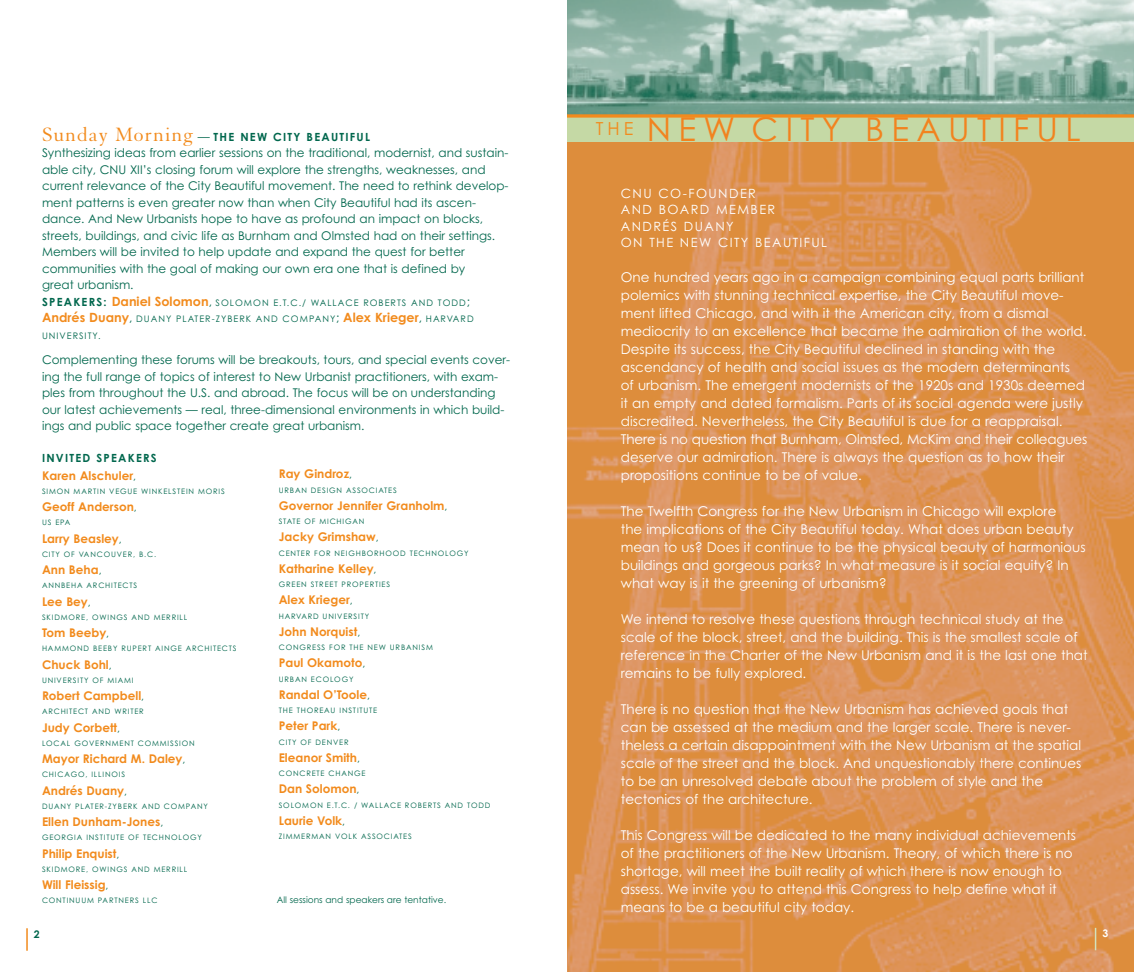
<style>
.page{position:relative;width:1134px;height:972px;background:#fff}
.page>*{position:absolute;margin:0;border:0;box-sizing:border-box;transform-origin:0 0}
.t1{font:33px "Century Gothic";letter-spacing:.22em;color:#f2831f}
.t2{font:13.5px/18px "Century Gothic";color:#fff}
.t3{font:12.75px/16.5px "Century Gothic";letter-spacing:.11em;color:#fff}
.t4{font:12px/16.5px "Century Gothic";color:#01674d}
.t5{font:700 12px "Century Gothic";color:#f28b1d}
.t6{font:700 11.25px "Century Gothic";letter-spacing:.11em;color:#01674d}
.t7{font:700 10.5px "Century Gothic";color:#01674d}
.t8{font:700 10.5px "Century Gothic";color:#fff}
.t9{font:9px/16.5px "Century Gothic";letter-spacing:.11em;color:#01674d}
.t10{font:9px "Century Gothic";color:#01674d}
.t11{font:7.5px "Century Gothic";letter-spacing:.11em;color:#01674d}
.s1{font-family:"Granjon";font-weight:400;font-size:21px;color:#f28b1d}
.s2{font-weight:400;font-size:12px}
.s3{font-weight:700;font-size:11.25px}
.s4{font-weight:700;font-size:12.75px;color:#f28b1d}
.s5{font-size:12px}
.s6{font-weight:400;font-size:10.5px;color:#01674d}
</style>
<div class="page">
<hr style="left:26px;top:928px;width:2px;height:23px;background:#f28b1d">
<img style="left:567px;top:141px;width:567px;height:831px">
<div style="left:567px;top:117px;width:567px;height:24px;background:#c5d9a5"></div>
<img style="left:567px;top:0;width:567px;height:114px">
<svg style="left:1095px;top:928px;width:1px;height:23px"></svg>
<svg style="left:567px;top:114px;width:567px;height:4px;background:#e39332"></svg>
<p class="t6" style="left:42px;top:132px;width:329px"><span class="s1">Sunday Morning</span> <span class="s2">—</span> THE NEW CITY BEAUTIFUL</p>
<p class="t4" style="left:42px;top:146px;width:468px">Synthesizing ideas from earlier sessions on the traditional, modernist, and sustain&shy;able city, CNU XII’s closing forum will explore the strengths, weaknesses, and current relevance of the City Beautiful movement. The need to rethink develop&shy;ment patterns is even greater now than when City Beautiful had its ascen&shy;dance. And New Urbanists hope to have as profound an impact on blocks, streets, buildings, and civic life as Burnham and Olmsted had on their settings.<br>Members will be invited to help update and expand the quest for better communities with the goal of making our own era one that is defined by<br>great urbanism.</p>
<p class="t9" style="left:42px;top:295px;width:433px"><span class="s3">SPEAKERS:</span> <span class="s4">Daniel Solomon</span><span class="s5">,</span> SOLOMON E.T.C./ WALLACE ROBERTS AND TODD<span class="s5">;<br></span><span class="s4">Andrés Duany</span><span class="s5">,</span> DUANY PLATER-ZYBERK AND COMPANY<span class="s5">;</span> <span class="s4">Alex Krieger</span><span class="s5">,</span> HARVARD<br>UNIVERSITY.</p>
<p class="t4" style="left:42px;top:353px;width:470px">Complementing these forums will be breakouts, tours, and special events cover&shy;ing the full range of topics of interest to New Urbanist practitioners, with exam&shy;ples from throughout the U.S. and abroad. The focus will be on understanding our latest achievements — real, three-dimensional environments in which build&shy;ings and public space together create great urbanism.</p>
<p class="t6" style="left:42px;top:454px;width:116px">INVITED SPEAKERS</p>
<p class="t5" style="left:42px;top:471px;width:96px">Karen Alschuler<span class="s6">,</span></p>
<p class="t11" style="left:42px;top:488px;width:184px">SIMON MARTIN VEGUE WINKELSTEIN MORIS</p>
<p class="t5" style="left:42px;top:502px;width:96px">Geoff Anderson<span class="s6">,</span></p>
<p class="t11" style="left:42px;top:520px;width:30px">US EPA</p>
<p class="t5" style="left:42px;top:534px;width:81px">Larry Beasley<span class="s6">,</span></p>
<p class="t11" style="left:42px;top:551px;width:116px">CITY OF VANCOUVER, B.C.</p>
<p class="t5" style="left:42px;top:565px;width:61px">Ann Beha<span class="s6">,</span></p>
<p class="t11" style="left:42px;top:583px;width:97px">ANNBEHA ARCHITECTS</p>
<p class="t5" style="left:42px;top:597px;width:50px">Lee Bey<span class="s6">,</span></p>
<p class="t11" style="left:42px;top:614px;width:147px">SKIDMORE, OWINGS AND MERRILL</p>
<p class="t5" style="left:42px;top:628px;width:69px">Tom Beeby<span class="s6">,</span></p>
<p class="t11" style="left:42px;top:646px;width:196px">HAMMOND BEEBY RUPERT AINGE ARCHITECTS</p>
<p class="t5" style="left:42px;top:660px;width:71px">Chuck Bohl<span class="s6">,</span></p>
<p class="t11" style="left:42px;top:677px;width:93px">UNIVERSITY OF MIAMI</p>
<p class="t5" style="left:42px;top:691px;width:104px">Robert Campbell<span class="s6">,</span></p>
<p class="t11" style="left:42px;top:709px;width:103px">ARCHITECT AND WRITER</p>
<p class="t5" style="left:42px;top:723px;width:80px">Judy Corbett<span class="s6">,</span></p>
<p class="t11" style="left:42px;top:740px;width:154px">LOCAL GOVERNMENT COMMISSION</p>
<p class="t5" style="left:42px;top:754px;width:145px">Mayor Richard M. Daley<span class="s6">,</span></p>
<p class="t11" style="left:42px;top:772px;width:85px">CHICAGO, ILLINOIS</p>
<p class="t5" style="left:42px;top:786px;width:87px">Andrés Duany<span class="s6">,</span></p>
<p class="t11" style="left:42px;top:803px;width:167px">DUANY PLATER-ZYBERK AND COMPANY</p>
<p class="t5" style="left:42px;top:817px;width:123px">Ellen Dunham-Jones<span class="s6">,</span></p>
<p class="t11" style="left:42px;top:835px;width:162px">GEORGIA INSTITUTE OF TECHNOLOGY</p>
<p class="t5" style="left:42px;top:849px;width:79px">Philip Enquist<span class="s6">,</span></p>
<p class="t11" style="left:42px;top:866px;width:147px">SKIDMORE, OWINGS AND MERRILL</p>
<p class="t5" style="left:42px;top:880px;width:68px">Will Fleissig<span class="s6">,</span></p>
<p class="t11" style="left:42px;top:898px;width:117px">CONTINUUM PARTNERS LLC</p>
<p class="t5" style="left:279px;top:470px;width:75px">Ray Gindroz<span class="s6">,</span></p>
<p class="t11" style="left:279px;top:487px;width:120px">URBAN DESIGN ASSOCIATES</p>
<p class="t5" style="left:279px;top:501px;width:170px">Governor Jennifer Granholm<span class="s6">,</span></p>
<p class="t11" style="left:279px;top:519px;width:87px">STATE OF MICHIGAN</p>
<p class="t5" style="left:279px;top:533px;width:101px">Jacky Grimshaw<span class="s6">,</span></p>
<p class="t11" style="left:279px;top:550px;width:191px">CENTER FOR NEIGHBORHOOD TECHNOLOGY</p>
<p class="t5" style="left:279px;top:564px;width:99px">Katharine Kelley<span class="s6">,</span></p>
<p class="t11" style="left:279px;top:582px;width:113px">GREEN STREET PROPERTIES</p>
<p class="t5" style="left:279px;top:596px;width:76px">Alex Krieger<span class="s6">,</span></p>
<p class="t11" style="left:279px;top:613px;width:92px">HARVARD UNIVERSITY</p>
<p class="t5" style="left:279px;top:627px;width:83px">John Norquist<span class="s6">,</span></p>
<p class="t11" style="left:279px;top:645px;width:156px">CONGRESS FOR THE NEW URBANISM</p>
<p class="t5" style="left:279px;top:659px;width:88px">Paul Okamoto<span class="s6">,</span></p>
<p class="t11" style="left:279px;top:676px;width:76px">URBAN ECOLOGY</p>
<p class="t5" style="left:279px;top:690px;width:93px">Randal O’Toole<span class="s6">,</span></p>
<p class="t11" style="left:279px;top:708px;width:100px">THE THOREAU INSTITUTE</p>
<p class="t5" style="left:279px;top:722px;width:63px">Peter Park<span class="s6">,</span></p>
<p class="t11" style="left:279px;top:739px;width:71px">CITY OF DENVER</p>
<p class="t5" style="left:279px;top:753px;width:83px">Eleanor Smith<span class="s6">,</span></p>
<p class="t11" style="left:279px;top:771px;width:88px">CONCRETE CHANGE</p>
<p class="t5" style="left:279px;top:785px;width:82px">Dan Solomon<span class="s6">,</span></p>
<p class="t11" style="left:279px;top:802px;width:213px">SOLOMON E.T.C. / WALLACE ROBERTS AND TODD</p>
<p class="t5" style="left:279px;top:816px;width:68px">Laurie Volk<span class="s6">,</span></p>
<p class="t11" style="left:279px;top:834px;width:135px">ZIMMERMAN VOLK ASSOCIATES</p>
<p class="t10" style="left:277px;top:896px;width:171px">All sessions and speakers are tentative.</p>
<p class="t7" style="left:34px;top:930px;width:7px">2</p>
<h1 class="t1" style="left:596px;top:117px;width:486px"><sup>THE</sup> NEW CITY BEAUTIFUL</h1>
<p class="t3" style="left:621px;top:186px;width:208px">CNU CO-FOUNDER<br>AND BOARD MEMBER<br>ANDRÉS DUANY<br>ON THE NEW CITY BEAUTIFUL</p>
<p class="t2" style="left:621px;top:269px;width:468px">One hundred years ago in a campaign combining equal parts brilliant polemics with stunning technical expertise, the City Beautiful move&shy;ment lifted Chicago, and with it the American city, from a dismal mediocrity to an excellence that became the admiration of the world.<br>Despite its success, the City Beautiful declined in standing with the ascendancy of health and social issues as the modern determinants<br>of urbanism. The emergent modernists of the 1920s and 1930s deemed it an empty and dated formalism. Parts of its social agenda were justly discredited. Nevertheless, the City Beautiful is due for a reappraisal.<br>There is no question that Burnham, Olmsted, McKim and their colleagues deserve our admiration. There is always the question as to how their propositions continue to be of value.</p>
<p class="t2" style="left:621px;top:503px;width:466px">The Twelfth Congress for the New Urbanism in Chicago will explore<br>the implications of the City Beautiful today. What does urban beauty mean to us? Does it continue to be the physical beauty of harmonious buildings and gorgeous parks? In what measure is it social equity? In what way is it the greening of urbanism?</p>
<p class="t2" style="left:621px;top:611px;width:468px">We intend to resolve these questions through technical study at the scale of the block, street, and the building. This is the smallest scale of reference in the Charter of the New Urbanism and it is the last one that remains to be fully explored.</p>
<p class="t2" style="left:621px;top:701px;width:462px">There is no question that the New Urbanism has achieved goals that can be assessed at the medium and the larger scale. There is never&shy;theless a certain disappointment with the New Urbanism at the spatial scale of the street and the block. And unquestionably there continues to be an unresolved debate about the problem of style and the tectonics of the architecture.</p>
<p class="t2" style="left:621px;top:827px;width:457px">This Congress will be dedicated to the many individual achievements of the practitioners of the New Urbanism. Theory, of which there is no shortage, will meet the built reality of which there is now enough to assess. We invite you to attend this Congress to help define what it means to be a beautiful city today.</p>
<p class="t8" style="left:1102px;top:929px;width:7px">3</p>
</div>
